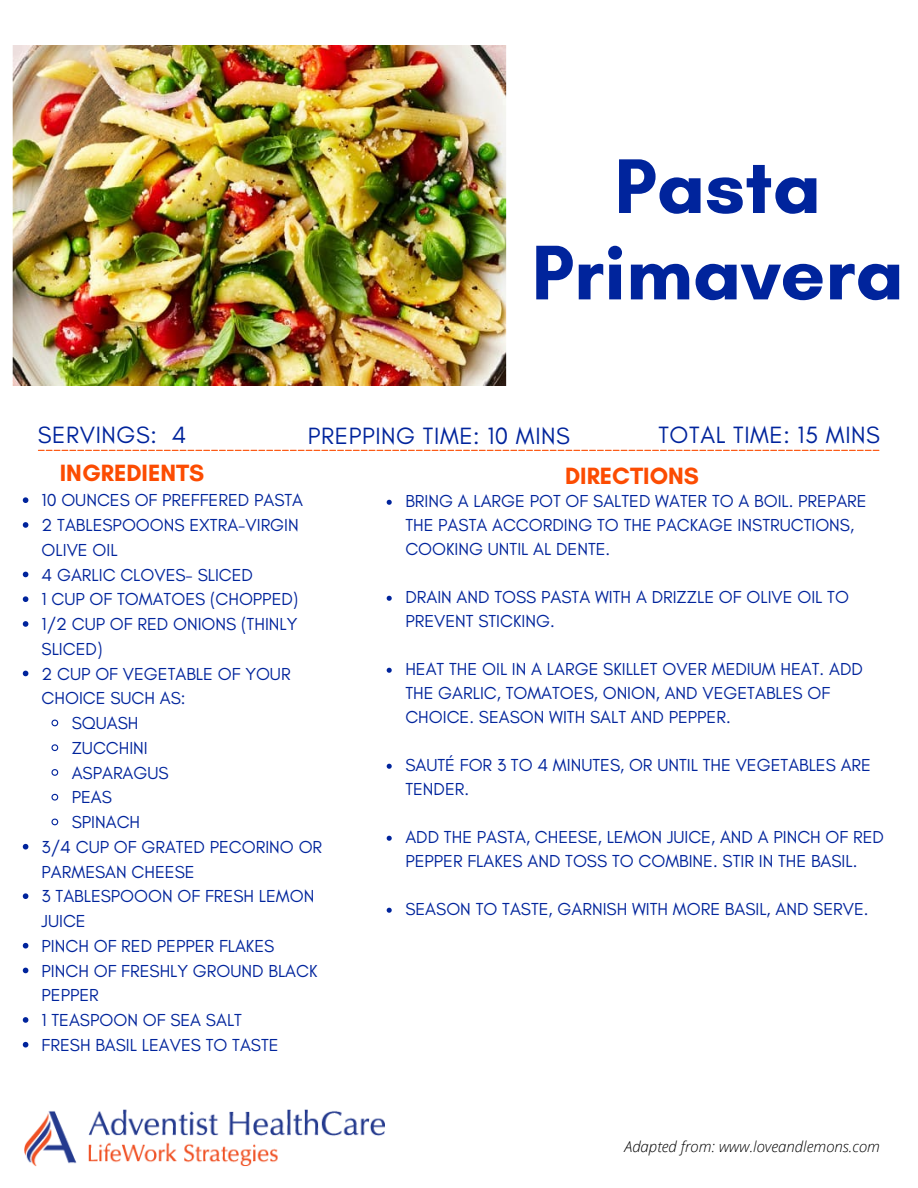
<style>
.page{position:relative;width:918px;height:1188px;background:#fff}
.page>*{position:absolute;margin:0;border:0;box-sizing:border-box;transform-origin:0 0}
.t1{font:700 78.9px/86.4px "Glacial Indifference";color:#00249c;text-align:center}
.t2{font:24px "Glacial Indifference";letter-spacing:.025em;color:#00249c}
.t3{font:700 24px "Glacial Indifference";color:#fc4c02}
.t4{font:17.7px/24px "Glacial Indifference";color:#00249c}
.t5{font:italic 300 15px "Open Sans";color:#000}
</style>
<div class="page">
<svg style="left:38px;top:450px;width:841px;height:1px"></svg>
<img style="left:24px;top:1110px;width:360px;height:56px">
<svg style="left:387px;top:500px;width:5px;height:5px"></svg>
<svg style="left:387px;top:596px;width:5px;height:5px"></svg>
<svg style="left:387px;top:668px;width:5px;height:5px"></svg>
<svg style="left:387px;top:764px;width:5px;height:5px"></svg>
<svg style="left:387px;top:836px;width:5px;height:5px"></svg>
<svg style="left:387px;top:908px;width:5px;height:5px"></svg>
<img style="left:12px;top:45px;width:495px;height:341px">
<svg style="left:23px;top:497px;width:5px;height:6px"></svg>
<svg style="left:23px;top:522px;width:5px;height:6px"></svg>
<svg style="left:23px;top:572px;width:5px;height:5px"></svg>
<svg style="left:23px;top:596px;width:5px;height:6px"></svg>
<svg style="left:23px;top:621px;width:5px;height:6px"></svg>
<svg style="left:23px;top:671px;width:5px;height:5px"></svg>
<svg style="left:51px;top:719px;width:8px;height:8px"></svg>
<svg style="left:51px;top:744px;width:8px;height:8px"></svg>
<svg style="left:51px;top:769px;width:8px;height:7px"></svg>
<svg style="left:51px;top:793px;width:8px;height:8px"></svg>
<svg style="left:51px;top:818px;width:8px;height:8px"></svg>
<svg style="left:23px;top:844px;width:5px;height:6px"></svg>
<svg style="left:23px;top:893px;width:5px;height:6px"></svg>
<svg style="left:23px;top:943px;width:5px;height:6px"></svg>
<svg style="left:23px;top:968px;width:5px;height:5px"></svg>
<svg style="left:23px;top:1017px;width:5px;height:6px"></svg>
<svg style="left:23px;top:1042px;width:5px;height:6px"></svg>
<p class="t1" style="left:532px;top:142px;width:374px">Pasta<br>Primavera</p>
<p class="t2" style="left:38px;top:420px;width:150px">SERVINGS: 4</p>
<p class="t2" style="left:308px;top:421px;width:264px">PREPPING TIME: 10 MINS</p>
<p class="t2" style="left:659px;top:420px;width:223px">TOTAL TIME: 15 MINS</p>
<p class="t3" style="left:60px;top:458px;width:146px">INGREDIENTS</p>
<p class="t4" style="left:42px;top:488px;width:263px">10 OUNCES OF PREFFERED PASTA</p>
<p class="t4" style="left:42px;top:513px;width:259px;line-height:24.8px">2 TABLESPOOONS EXTRA-VIRGIN<br>OLIVE OIL</p>
<p class="t4" style="left:42px;top:562px;width:213px">4 GARLIC CLOVES- SLICED</p>
<p class="t4" style="left:42px;top:587px;width:258px">1 CUP OF TOMATOES (CHOPPED)</p>
<p class="t4" style="left:42px;top:612px;width:257px;line-height:24.8px">1/2 CUP OF RED ONIONS (THINLY<br>SLICED)</p>
<p class="t4" style="left:42px;top:661px;width:251px;line-height:24.8px">2 CUP OF VEGETABLE OF YOUR<br>CHOICE SUCH AS:</p>
<p class="t4" style="left:72px;top:711px;width:68px">SQUASH</p>
<p class="t4" style="left:72px;top:736px;width:78px">ZUCCHINI</p>
<p class="t4" style="left:72px;top:760px;width:99px">ASPARAGUS</p>
<h2 class="t4" style="left:72px;top:785px;width:42px">PEAS</h2>
<p class="t4" style="left:72px;top:810px;width:70px">SPINACH</p>
<p class="t4" style="left:42px;top:834px;width:282px;line-height:24.8px">3/4 CUP OF GRATED PECORINO OR<br>PARMESAN CHEESE</p>
<p class="t4" style="left:42px;top:884px;width:274px;line-height:24.8px">3 TABLESPOOON OF FRESH LEMON<br>JUICE</p>
<p class="t4" style="left:42px;top:934px;width:234px">PINCH OF RED PEPPER FLAKES</p>
<p class="t4" style="left:42px;top:958px;width:277px;line-height:24.8px">PINCH OF FRESHLY GROUND BLACK<br>PEPPER</p>
<p class="t4" style="left:42px;top:1008px;width:202px">1 TEASPOON OF SEA SALT</p>
<p class="t4" style="left:42px;top:1033px;width:239px">FRESH BASIL LEAVES TO TASTE</p>
<p class="t3" style="left:565px;top:461px;width:136px">DIRECTIONS</p>
<h1 class="t4" style="left:405px;top:489px;width:463px">BRING A LARGE POT OF SALTED WATER TO A BOIL. PREPARE<br>THE PASTA ACCORDING TO THE PACKAGE INSTRUCTIONS,<br>COOKING UNTIL AL DENTE.</h1>
<h3 class="t4" style="left:405px;top:585px;width:445px">DRAIN AND TOSS PASTA WITH A DRIZZLE OF OLIVE OIL TO<br>PREVENT STICKING.</h3>
<h3 class="t4" style="left:405px;top:657px;width:459px">HEAT THE OIL IN A LARGE SKILLET OVER MEDIUM HEAT. ADD<br>THE GARLIC, TOMATOES, ONION, AND VEGETABLES OF<br>CHOICE. SEASON WITH SALT AND PEPPER.</h3>
<h3 class="t4" style="left:405px;top:753px;width:467px">SAUTÉ FOR 3 TO 4 MINUTES, OR UNTIL THE VEGETABLES ARE<br>TENDER.</h3>
<h2 class="t4" style="left:405px;top:825px;width:480px">ADD THE PASTA, CHEESE, LEMON JUICE, AND A PINCH OF RED<br>PEPPER FLAKES AND TOSS TO COMBINE. STIR IN THE BASIL.</h2>
<p class="t4" style="left:405px;top:897px;width:465px">SEASON TO TASTE, GARNISH WITH MORE BASIL, AND SERVE.</p>
<p class="t5" style="left:625px;top:1136px;width:257px">Adapted from: www.loveandlemons.com</p>
</div>
